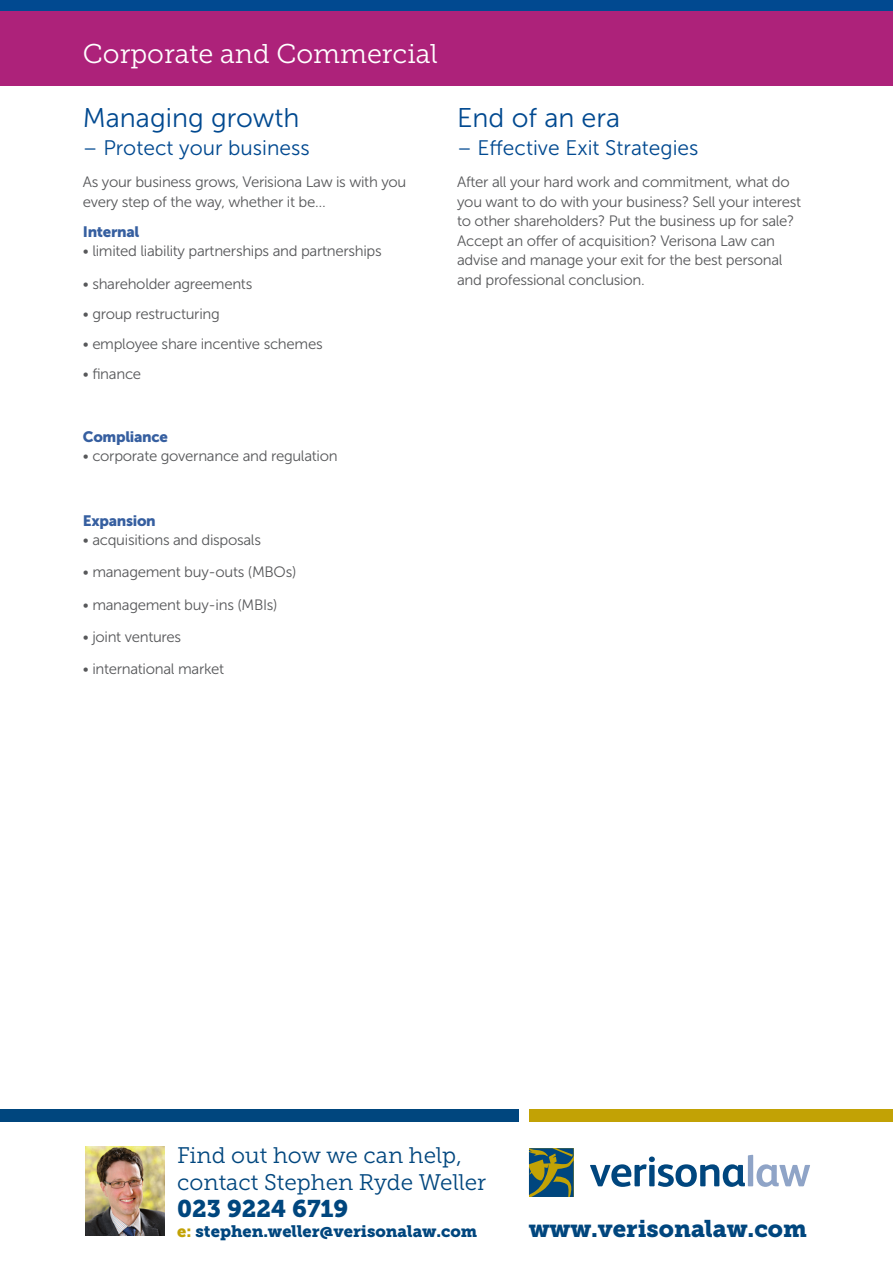
<style>
.page{position:relative;width:893px;height:1263px;background:#fff}
.page>*{position:absolute;margin:0;border:0;box-sizing:border-box;transform-origin:0 0}
.t1{font:27px "Museo Slab 300";color:#fff}
.t2{font:27px "Museo Sans 300";color:#014990}
.t3{font:24px "Museo Slab 900";color:#00467e}
.t4{font:22.5px/27px "Museo Slab 300";color:#00467e}
.t5{font:21px "Museo Sans 300";color:#014990}
.t6{font:16.5px "Museo Slab 900";color:#00467e}
.t7{font:15px/19.5px "Museo Sans 300";letter-spacing:-.02em;color:#57585a}
.t8{font:15px "Museo Sans 900";letter-spacing:-.02em;color:#365fa0}
.s1{color:#c2a205}
</style>
<div class="page">
<div style="left:0;top:0;width:893px;height:85px;background:#ad227a"></div>
<div style="left:0;top:0;width:893px;height:11px;background:#014990"></div>
<div style="left:0;top:1109px;width:519px;height:12px;background:#00467e"></div>
<div style="left:530px;top:1109px;width:363px;height:12px;background:#c2a205"></div>
<svg style="left:590px;top:1155px;width:220px;height:32px"></svg>
<svg style="left:529px;top:1148px;width:45px;height:49px;background:#4a694f"></svg>
<img style="left:86px;top:1146px;width:78px;height:89px">
<h1 class="t1" style="left:83px;top:39px;width:356px">Corporate and Commercial</h1>
<h1 class="t1" style="left:83px;top:39px;width:346px">Lasting Power of Attorney</h1>
<h1 class="t2" style="left:83px;top:103px;width:218px">Managing growth</h1>
<h3 class="t5" style="left:83px;top:137px;width:228px">– Protect your business</h3>
<p class="t7" style="left:83px;top:173px;width:325px">As your business grows, Verisiona Law is with you every step of the way, whether it be…</p>
<p class="t8" style="left:83px;top:223px;width:58px">Internal</p>
<p class="t7" style="left:83px;top:242px;width:300px">• limited liability partnerships and partnerships</p>
<p class="t7" style="left:83px;top:274px;width:171px">• shareholder agreements</p>
<p class="t7" style="left:83px;top:304px;width:138px">• group restructuring</p>
<p class="t7" style="left:83px;top:334px;width:241px">• employee share incentive schemes</p>
<p class="t7" style="left:83px;top:364px;width:60px">• finance</p>
<h1 class="t2" style="left:457px;top:103px;width:165px">End of an era</h1>
<h3 class="t5" style="left:457px;top:137px;width:243px">– Effective Exit Strategies</h3>
<p class="t7" style="left:457px;top:173px;width:346px">After all your hard work and commitment, what do you want to do with your business? Sell your interest to other shareholders? Put the business up for sale?<br>Accept an offer of acquisition? Verisona Law can advise and manage your exit for the best personal and professional conclusion.</p>
<p class="t8" style="left:83px;top:428px;width:86px">Compliance</p>
<p class="t7" style="left:83px;top:446px;width:256px">• corporate governance and regulation</p>
<p class="t8" style="left:83px;top:512px;width:74px">Expansion</p>
<p class="t7" style="left:83px;top:530px;width:180px">• acquisitions and disposals</p>
<p class="t7" style="left:83px;top:562px;width:215px">• management buy-outs (MBOs)</p>
<p class="t7" style="left:83px;top:595px;width:196px">• management buy-ins (MBIs)</p>
<p class="t7" style="left:83px;top:627px;width:100px">• joint ventures</p>
<p class="t7" style="left:83px;top:659px;width:143px">• international market</p>
<h3 class="t4" style="left:177px;top:1142px;width:310px">Find out how we can help, contact Stephen Ryde Weller</h3>
<h2 class="t3" style="left:177px;top:1195px;width:173px">023 9224 6719</h2>
<p class="t6" style="left:177px;top:1222px;width:302px"><span class="s1">e:</span> stephen.weller@verisonalaw.com</p>
<h2 class="t3" style="left:529px;top:1214px;width:280px">www.verisonalaw.com</h2>
</div>
